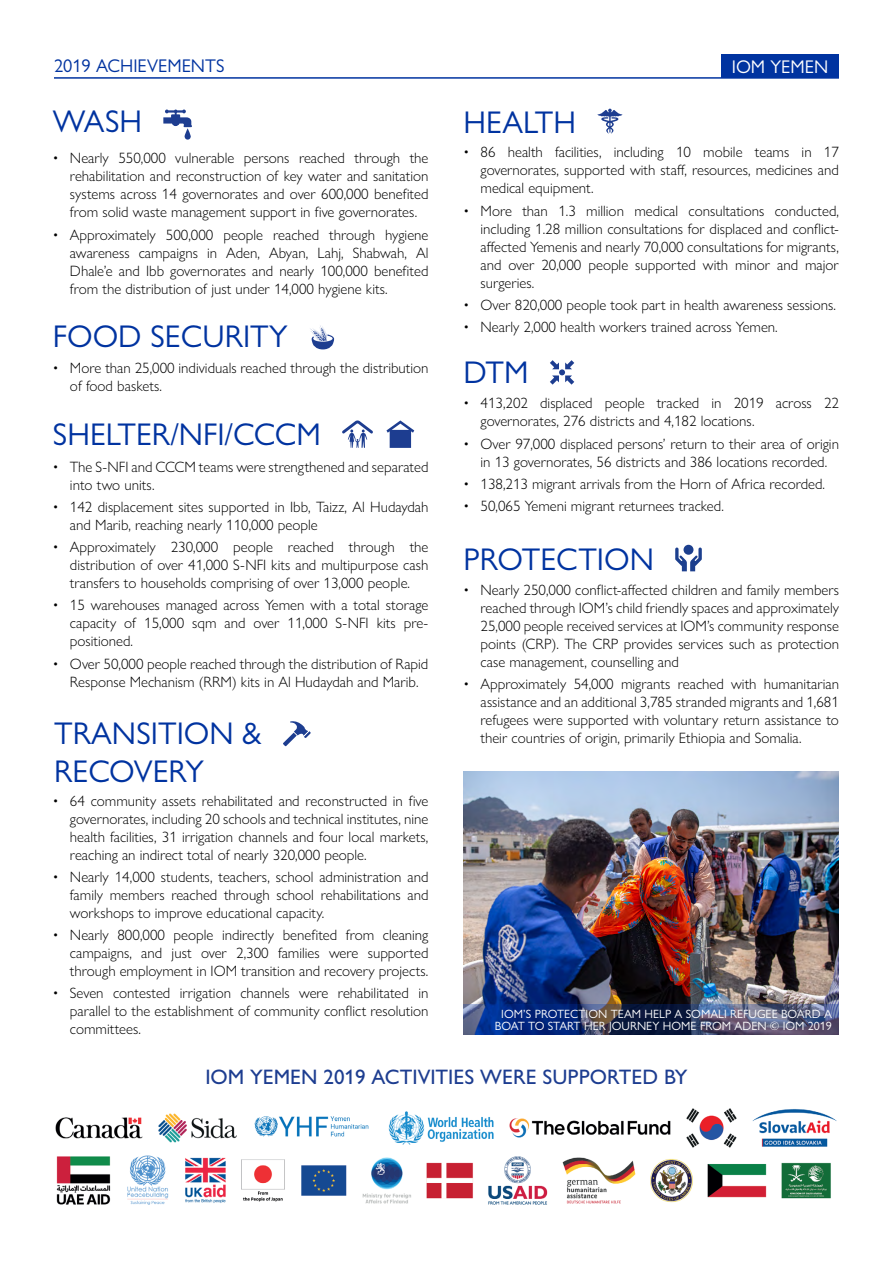
<style>
.page{position:relative;width:893px;height:1263px;background:#fff}
.page>*{position:absolute;margin:0;border:0;box-sizing:border-box;transform-origin:0 0}
.t1{font:31.5px/37.8px "Gill Sans Nova";color:#0033a0}
.t2{font:500 21px "Gill Sans Nova";color:#1d3d90}
.t3{font:18.45px "Gill Sans Nova";color:#0033a0}
.t4{font:18.45px "Gill Sans Nova";color:#fff}
.t5{font:300 15px/18px "Gill Sans Nova";color:#000;text-align:justify}
.t6{font:12px/12px "Gill Sans Nova";color:#fff;text-align:center}
</style>
<div class="page">
<div style="left:721px;top:54px;width:118px;height:24px;background:#0033a0"></div>
<hr style="left:54px;top:77px;width:785px;height:2px;background:#0033a0">
<svg style="left:163px;top:110px;width:29px;height:30px"></svg>
<svg style="left:550px;top:360px;width:24px;height:25px"></svg>
<svg style="left:310px;top:325px;width:24px;height:24px"></svg>
<svg style="left:597px;top:109px;width:25px;height:25px"></svg>
<svg style="left:283px;top:721px;width:28px;height:25px"></svg>
<img style="left:463px;top:771px;width:376px;height:233px">
<svg style="left:675px;top:547px;width:27px;height:24px"></svg>
<div style="left:683px;top:545px;width:10px;height:10px;background:#1c3f8e;border-radius:50%"></div>
<svg style="left:386px;top:420px;width:28px;height:28px"></svg>
<svg style="left:342px;top:420px;width:31px;height:28px"></svg>
<img style="left:463px;top:1004px;width:376px;height:30px">
<img style="left:55px;top:1108px;width:782px;height:97px">
<p class="t3" style="left:54px;top:54px;width:172px">2019 ACHIEVEMENTS</p>
<p class="t4" style="left:732px;top:55px;width:98px">IOM YEMEN</p>
<h1 class="t1" style="left:53px;top:102px;width:91px">WASH</h1>
<p class="t5" style="left:70px;top:149px;width:360px;text-indent:-17px">• Nearly 550,000 vulnerable persons reached through the rehabilitation and reconstruction of key water and sanitation systems across 14 governorates and over 600,000 benefited from solid waste management support in five governorates.</p>
<p class="t5" style="left:70px;top:225px;width:360px;text-indent:-17px">• Approximately 500,000 people reached through hygiene awareness campaigns in Aden, Abyan, Lahj, Shabwah, Al Dhale’e and Ibb governorates and nearly 100,000 benefited from the distribution of just under 14,000 hygiene kits.</p>
<h1 class="t1" style="left:463px;top:103px;width:114px">HEALTH</h1>
<p class="t5" style="left:480px;top:143px;width:360px;text-indent:-17px">• 86 health facilities, including 10 mobile teams in 17 governorates, supported with staff, resources, medicines and medical equipment.</p>
<p class="t5" style="left:480px;top:201px;width:360px;text-indent:-17px">• More than 1.3 million medical consultations conducted, including 1.28 million consultations for displaced and conflict&shy;affected Yemenis and nearly 70,000 consultations for migrants, and over 20,000 people supported with minor and major surgeries.</p>
<p class="t5" style="left:463px;top:296px;width:374px">• Over 820,000 people took part in health awareness sessions.</p>
<p class="t5" style="left:463px;top:318px;width:316px">• Nearly 2,000 health workers trained across Yemen.</p>
<h1 class="t1" style="left:53px;top:317px;width:236px">FOOD SECURITY</h1>
<p class="t5" style="left:70px;top:359px;width:360px;text-indent:-17px">• More than 25,000 individuals reached through the distribution of food baskets.</p>
<h1 class="t1" style="left:53px;top:415px;width:269px">SHELTER/NFI/CCCM</h1>
<p class="t5" style="left:70px;top:457px;width:360px;text-indent:-17px">• The S-NFI and CCCM teams were strengthened and separated into two units.</p>
<p class="t5" style="left:70px;top:498px;width:360px;text-indent:-17px">• 142 displacement sites supported in Ibb, Taizz, Al Hudaydah and Marib, reaching nearly 110,000 people</p>
<p class="t5" style="left:70px;top:538px;width:360px;text-indent:-17px">• Approximately 230,000 people reached through the distribution of over 41,000 S-NFI kits and multipurpose cash transfers to households comprising of over 13,000 people.</p>
<p class="t5" style="left:70px;top:596px;width:360px;text-indent:-17px">• 15 warehouses managed across Yemen with a total storage capacity of 15,000 sqm and over 11,000 S-NFI kits pre&shy;positioned.</p>
<p class="t5" style="left:53px;top:654px;width:377px;text-align:center">• Over 50,000 people reached through the distribution of Rapid<br>Response Mechanism (RRM) kits in Al Hudaydah and Marib.</p>
<h1 class="t1" style="left:54px;top:714px;width:209px">TRANSITION &amp;<br>RECOVERY</h1>
<p class="t5" style="left:70px;top:791px;width:360px;text-indent:-17px">• 64 community assets rehabilitated and reconstructed in five governorates, including 20 schools and technical institutes, nine health facilities, 31 irrigation channels and four local markets, reaching an indirect total of nearly 320,000 people.</p>
<p class="t5" style="left:70px;top:868px;width:360px;text-indent:-17px">• Nearly 14,000 students, teachers, school administration and family members reached through school rehabilitations and workshops to improve educational capacity.</p>
<p class="t5" style="left:70px;top:926px;width:360px;text-indent:-17px">• Nearly 800,000 people indirectly benefited from cleaning campaigns, and just over 2,300 families were supported through employment in IOM transition and recovery projects.</p>
<p class="t5" style="left:70px;top:984px;width:360px;text-indent:-17px">• Seven contested irrigation channels were rehabilitated in parallel to the establishment of community conflict resolution committees.</p>
<h1 class="t1" style="left:463px;top:353px;width:67px">DTM</h1>
<p class="t5" style="left:480px;top:394px;width:360px;text-indent:-17px">• 413,202 displaced people tracked in 2019 across 22 governorates, 276 districts and 4,182 locations.</p>
<p class="t5" style="left:463px;top:434px;width:377px;text-align:center">• Over 97,000 displaced persons’ return to their area of origin in 13 governorates, 56 districts and 386 locations recorded.</p>
<p class="t5" style="left:463px;top:474px;width:363px">• 138,213 migrant arrivals from the Horn of Africa recorded.</p>
<p class="t5" style="left:463px;top:497px;width:262px">• 50,065 Yemeni migrant returnees tracked.</p>
<h1 class="t1" style="left:463px;top:540px;width:192px">PROTECTION</h1>
<p class="t5" style="left:480px;top:581px;width:360px;text-indent:-17px">• Nearly 250,000 conflict-affected children and family members reached through IOM’s child friendly spaces and approximately 25,000 people received services at IOM’s community response points (CRP). The CRP provides services such as protection case management, counselling and</p>
<p class="t5" style="left:480px;top:675px;width:360px;text-indent:-17px">• Approximately 54,000 migrants reached with humanitarian assistance and an additional 3,785 stranded migrants and 1,681 refugees were supported with voluntary return assistance to their countries of origin, primarily Ethiopia and Somalia.</p>
<p class="t6" style="left:495px;top:1008px;width:338px">IOM’S PROTECTION TEAM HELP A SOMALI REFUGEE BOARD A<br>BOAT TO START HER JOURNEY HOME FROM ADEN © IOM 2019</p>
<h2 class="t2" style="left:205px;top:1063px;width:484px">IOM YEMEN 2019 ACTIVITIES WERE SUPPORTED BY</h2>
</div>
